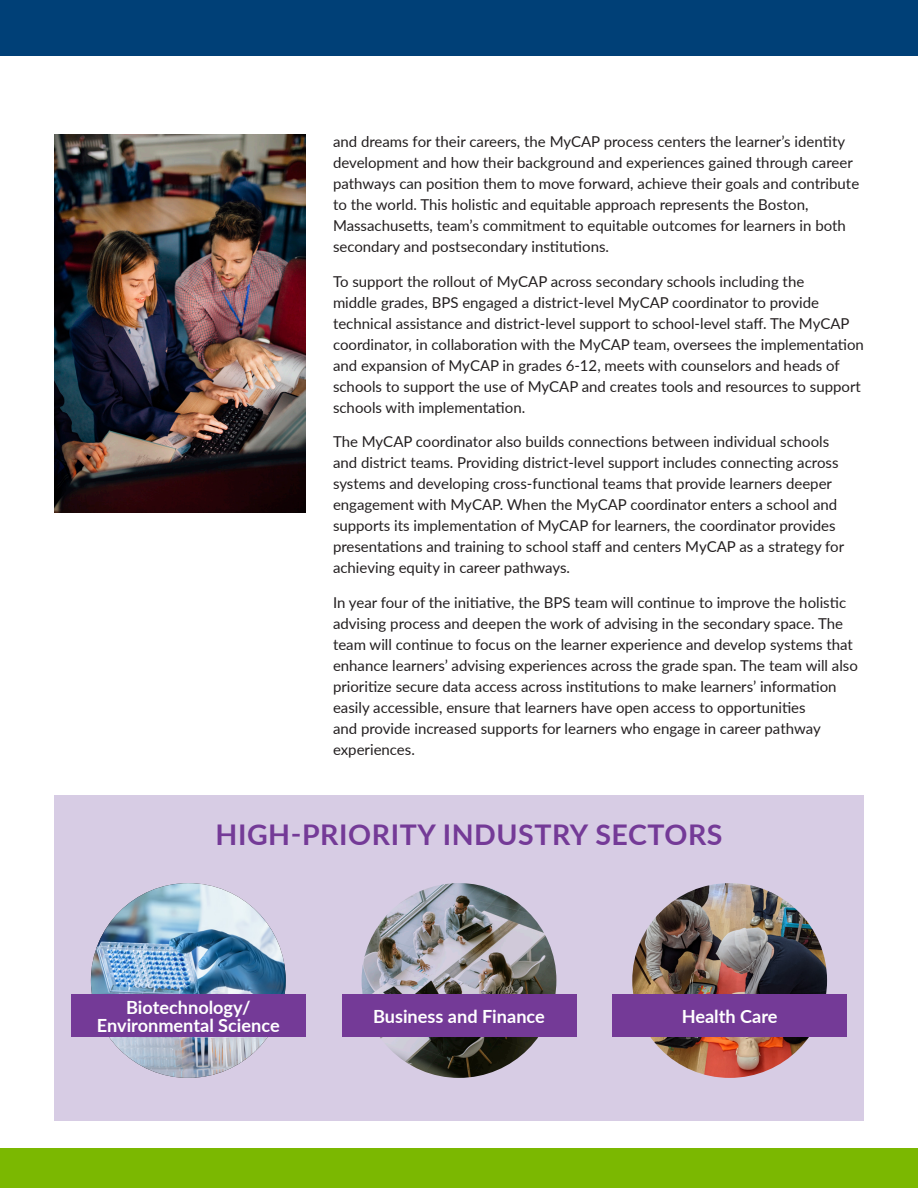
<style>
.page{position:relative;width:918px;height:1188px;background:#fff}
.page>*{position:absolute;margin:0;border:0;box-sizing:border-box;transform-origin:0 0}
.Body{font:700 28.5px "Lato";letter-spacing:.02em;color:#743a97}
.Body-2{font:700 18.15px/18.5px "Lato";color:#fff;text-align:center}
.Body-3{font:15px/21px "Lato";color:#231f20}
</style>
<div class="page">
<div style="left:0;top:0;width:918px;height:56px;background:#004077"></div>
<div style="left:0;top:1148px;width:918px;height:40px;background:#7bb801"></div>
<div style="left:54px;top:795px;width:810px;height:326px;background:#d7cce4"></div>
<img style="left:632px;top:883px;width:195px;height:195px;border-radius:97px">
<div style="left:612px;top:995px;width:235px;height:42px;background:#743a97"></div>
<img style="left:362px;top:883px;width:194px;height:195px;border-radius:97px">
<div style="left:342px;top:995px;width:234px;height:42px;background:#743a97"></div>
<img style="left:91px;top:883px;width:195px;height:195px;border-radius:97px">
<div style="left:71px;top:995px;width:235px;height:42px;background:#743a97"></div>
<img style="left:54px;top:135px;width:252px;height:378px">
<p class="Body-3" style="left:333px;top:130px;width:528px">and dreams for their careers, the MyCAP process centers the learner’s identity development and how their background and experiences gained through career pathways can position them to move forward, achieve their goals and contribute to the world. This holistic and equitable approach represents the Boston, Massachusetts, team’s commitment to equitable outcomes for learners in both secondary and postsecondary institutions.</p>
<p class="Body-3" style="left:333px;top:270px;width:532px">To support the rollout of MyCAP across secondary schools including the<br>middle grades, BPS engaged a district-level MyCAP coordinator to provide technical assistance and district-level support to school-level staff. The MyCAP coordinator, in collaboration with the MyCAP team, oversees the implementation and expansion of MyCAP in grades 6-12, meets with counselors and heads of schools to support the use of MyCAP and creates tools and resources to support schools with implementation.</p>
<p class="Body-3" style="left:333px;top:430px;width:513px">The MyCAP coordinator also builds connections between individual schools and district teams. Providing district-level support includes connecting across systems and developing cross-functional teams that provide learners deeper engagement with MyCAP. When the MyCAP coordinator enters a school and supports its implementation of MyCAP for learners, the coordinator provides presentations and training to school staff and centers MyCAP as a strategy for achieving equity in career pathways.</p>
<p class="Body-3" style="left:333px;top:591px;width:526px">In year four of the initiative, the BPS team will continue to improve the holistic advising process and deepen the work of advising in the secondary space. The team will continue to focus on the learner experience and develop systems that enhance learners’ advising experiences across the grade span. The team will also prioritize secure data access across institutions to make learners’ information easily accessible, ensure that learners have open access to opportunities<br>and provide increased supports for learners who engage in career pathway experiences.</p>
<p class="Body" style="left:215px;top:814px;width:509px">HIGH-PRIORITY INDUSTRY SECTORS</p>
<p class="Body-2" style="left:97px;top:997px;width:184px">Biotechnology/<br>Environmental Science</p>
<p class="Body-2" style="left:373px;top:1007px;width:173px">Business and Finance</p>
<p class="Body-2" style="left:682px;top:1007px;width:97px">Health Care</p>
</div>
